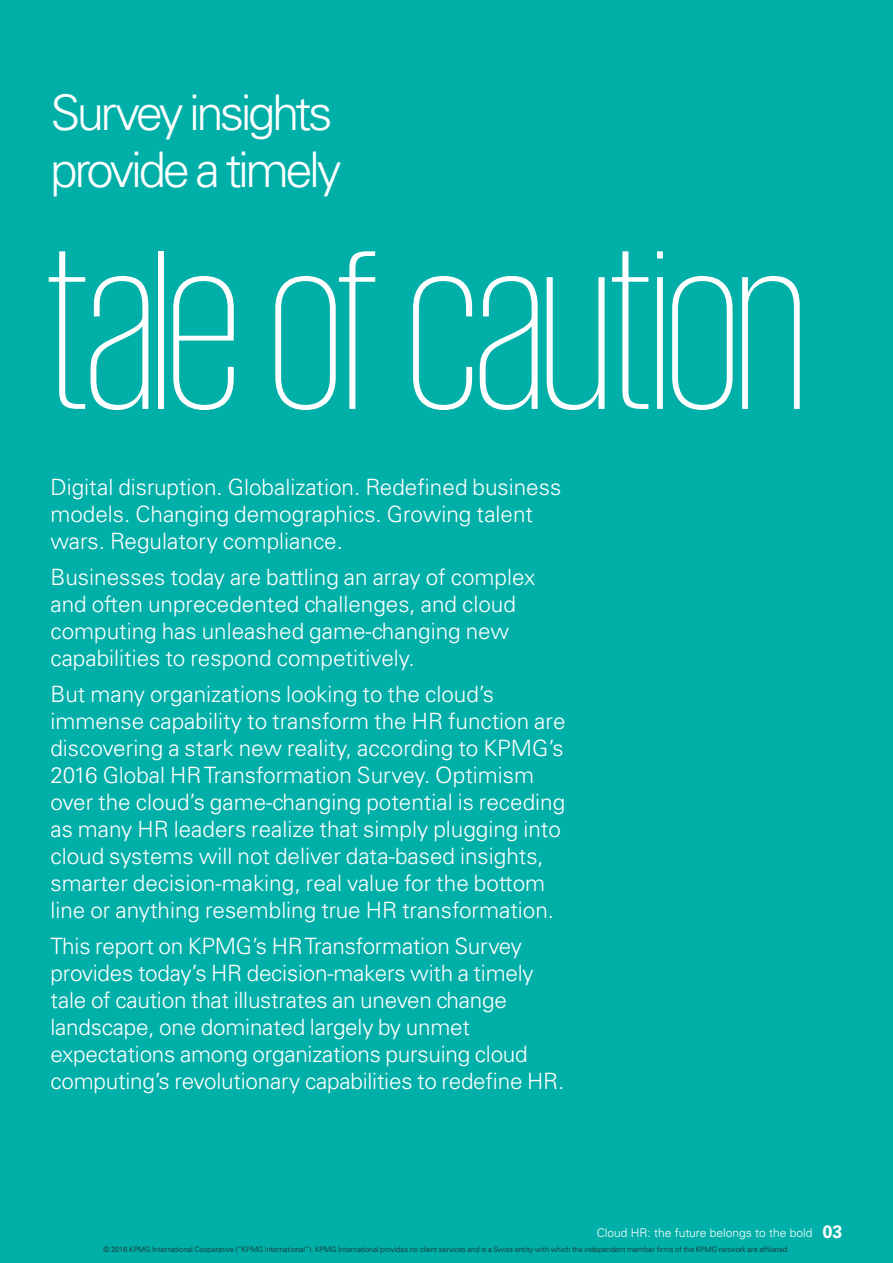
<style>
.page{position:relative;width:893px;height:1263px;background:#00afa8}
.page>*{position:absolute;margin:0;border:0;box-sizing:border-box;transform-origin:0 0}
.t1{font:200 232.35px "KPMG";letter-spacing:-.02em;color:#fff}
.t2{font:300 49.05px/57px "Univers LT Std";letter-spacing:-.075em;color:#fff}
.t3{font:300 22.5px/27px "Univers LT Std";color:#fff}
.t4{font:300 12px "Univers LT Std";color:#fff}
.t5{font:300 7.5px "Univers LT Std";letter-spacing:-.005em;color:#231f20}
.s1{font-weight:700;font-size:18px}
</style>
<div class="page">
<h2 class="t2" style="left:50px;top:84px;width:293px">Survey insights provide a timely</h2>
<h1 class="t1" style="left:46px;top:220px;width:762px">tale of caution</h1>
<p class="t3" style="left:50px;top:473px;width:512px">Digital disruption. Globalization. Redefined business models. Changing demographics. Growing talent wars. Regulatory compliance.</p>
<p class="t3" style="left:50px;top:563px;width:486px">Businesses today are battling an array of complex and often unprecedented challenges, and cloud computing has unleashed game-changing new capabilities to respond competitively.</p>
<p class="t3" style="left:50px;top:680px;width:517px">But many organizations looking to the cloud’s immense capability to transform the HR function are discovering a stark new reality, according to KPMG’s 2016 Global HR Transformation Survey. Optimism over the cloud’s game-changing potential is receding as many HR leaders realize that simply plugging into cloud systems will not deliver data-based insights, smarter decision-making, real value for the bottom line or anything resembling true HR transformation.</p>
<p class="t3" style="left:50px;top:932px;width:515px">This report on KPMG’s HR Transformation Survey provides today’s HR decision-makers with a timely tale of caution that illustrates an uneven change landscape, one dominated largely by unmet expectations among organizations pursuing cloud computing’s revolutionary capabilities to redefine HR.</p>
<p class="t4" style="left:597px;top:1225px;width:247px">Cloud HR: the future belongs to the bold <span class="s1">03</span></p>
<p class="t5" style="left:104px;top:1245px;width:687px">© 2016 KPMG International Cooperative (“KPMG International”). KPMG International provides no client services and is a Swiss entity with which the independent member firms of the KPMG network are affiliated.</p>
</div>
